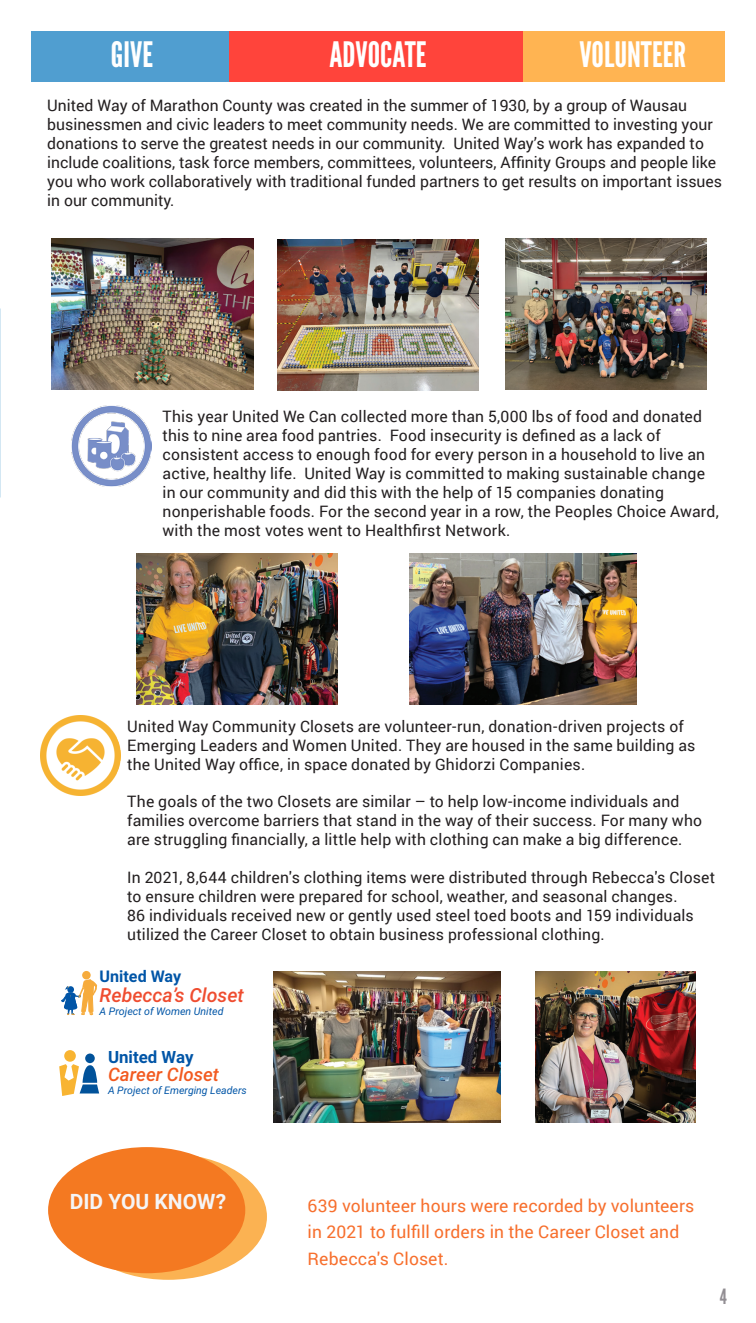
<style>
.page{position:relative;width:756px;height:1323px;background:#fff}
.page>*{position:absolute;margin:0;border:0;box-sizing:border-box;transform-origin:0 0}
.t1{font:35px "League Gothic";color:#fff}
.t2{font:700 21px "Roboto";color:#f5f5f6}
.t3{font:21px "League Gothic";color:#928e93}
.t4{font:italic 500 19.43px "Roboto";color:#ef4d30}
.t5{font:italic 500 18.55px "Roboto";color:#f25b21}
.COMPANY{font:17.5px/26.2px "Roboto";letter-spacing:.01em;color:#f76f2d}
.t6{font:700 16.8px "Roboto";color:#0155a7}
.t7{font:700 16.1px "Roboto";color:#0155a7}
.COMPANY-2{font:15.75px/18.9px "Roboto";letter-spacing:.01em;color:#231f20}
.t8{font:italic 10.5px "Roboto";color:#0155a7}
</style>
<div class="page">
<img style="left:277px;top:239px;width:202px;height:151px">
<img style="left:52px;top:238px;width:201px;height:151px">
<div style="left:32px;top:32px;width:201px;height:50px;background:#509ed0"></div>
<div style="left:229px;top:32px;width:307px;height:50px;background:#ff443b"></div>
<div style="left:523px;top:32px;width:201px;height:50px;background:#ffb452"></div>
<img style="left:71px;top:406px;width:81px;height:80px">
<img style="left:505px;top:238px;width:202px;height:151px">
<img style="left:410px;top:553px;width:226px;height:151px">
<img style="left:40px;top:715px;width:81px;height:81px">
<img style="left:136px;top:553px;width:202px;height:151px">
<img style="left:273px;top:971px;width:227px;height:152px">
<div style="left:82px;top:971px;width:9px;height:8px;background:#f6ab3c;border-radius:50%"></div>
<svg style="left:62px;top:979px;width:36px;height:36px"></svg>
<div style="left:64px;top:1050px;width:12px;height:12px;background:#f8b432;border-radius:50%"></div>
<div style="left:85px;top:1054px;width:10px;height:9px;background:#01529a;border-radius:50%"></div>
<svg style="left:59px;top:1064px;width:40px;height:32px"></svg>
<img style="left:535px;top:971px;width:160px;height:152px">
<div style="left:70px;top:1154px;width:197px;height:126px;background:#fbb252;border-radius:50%"></div>
<div style="left:48px;top:1147px;width:197px;height:126px;background:#f47921;border-radius:50%"></div>
<p class="t1" style="left:111px;top:33px;width:44px">GIVE</p>
<p class="t1" style="left:330px;top:33px;width:98px">ADVOCATE</p>
<p class="t1" style="left:579px;top:33px;width:108px">VOLUNTEER</p>
<p class="COMPANY-2" style="left:47px;top:96px;width:676px">United Way of Marathon County was created in the summer of 1930, by a group of Wausau businessmen and civic leaders to meet community needs. We are committed to investing your donations to serve the greatest needs in our community. United Way’s work has expanded to include coalitions, task force members, committees, volunteers, Affinity Groups and people like you who work collaboratively with traditional funded partners to get results on important issues in our community.</p>
<p class="COMPANY-2" style="left:163px;top:407px;width:558px">This year United We Can collected more than 5,000 lbs of food and donated this to nine area food pantries. Food insecurity is defined as a lack of consistent access to enough food for every person in a household to live an active, healthy life. United Way is committed to making sustainable change in our community and did this with the help of 15 companies donating nonperishable foods. For the second year in a row, the Peoples Choice Award, with the most votes went to Healthfirst Network.</p>
<p class="COMPANY-2" style="left:127px;top:716px;width:570px">United Way Community Closets are volunteer-run, donation-driven projects of<br>Emerging Leaders and Women United. They are housed in the same building as the United Way office, in space donated by Ghidorzi Companies.</p>
<p class="COMPANY-2" style="left:127px;top:792px;width:576px">The goals of the two Closets are similar – to help low-income individuals and families overcome barriers that stand in the way of their success. For many who are struggling financially, a little help with clothing can make a big difference.</p>
<p class="COMPANY-2" style="left:127px;top:867px;width:589px">In 2021, 8,644 children's clothing items were distributed through Rebecca's Closet to ensure children were prepared for school, weather, and seasonal changes.<br>86 individuals received new or gently used steel toed boots and 159 individuals utilized the Career Closet to obtain business professional clothing.</p>
<p class="t7" style="left:100px;top:965px;width:83px">United Way</p>
<p class="t4" style="left:100px;top:982px;width:146px">Rebecca’s Closet</p>
<p class="t8" style="left:100px;top:1004px;width:125px">A Project of Women United</p>
<p class="t6" style="left:108px;top:1045px;width:87px">United Way</p>
<p class="t5" style="left:108px;top:1062px;width:113px">Career Closet</p>
<p class="t8" style="left:108px;top:1083px;width:140px">A Project of Emerging Leaders</p>
<p class="t2" style="left:70px;top:1187px;width:158px">DID YOU KNOW?</p>
<p class="COMPANY" style="left:308px;top:1192px;width:388px">639 volunteer hours were recorded by volunteers in 2021 to fulfill orders in the Career Closet and<br>Rebecca's Closet.</p>
<h2 class="t3" style="left:720px;top:1284px;width:9px">4</h2>
</div>
